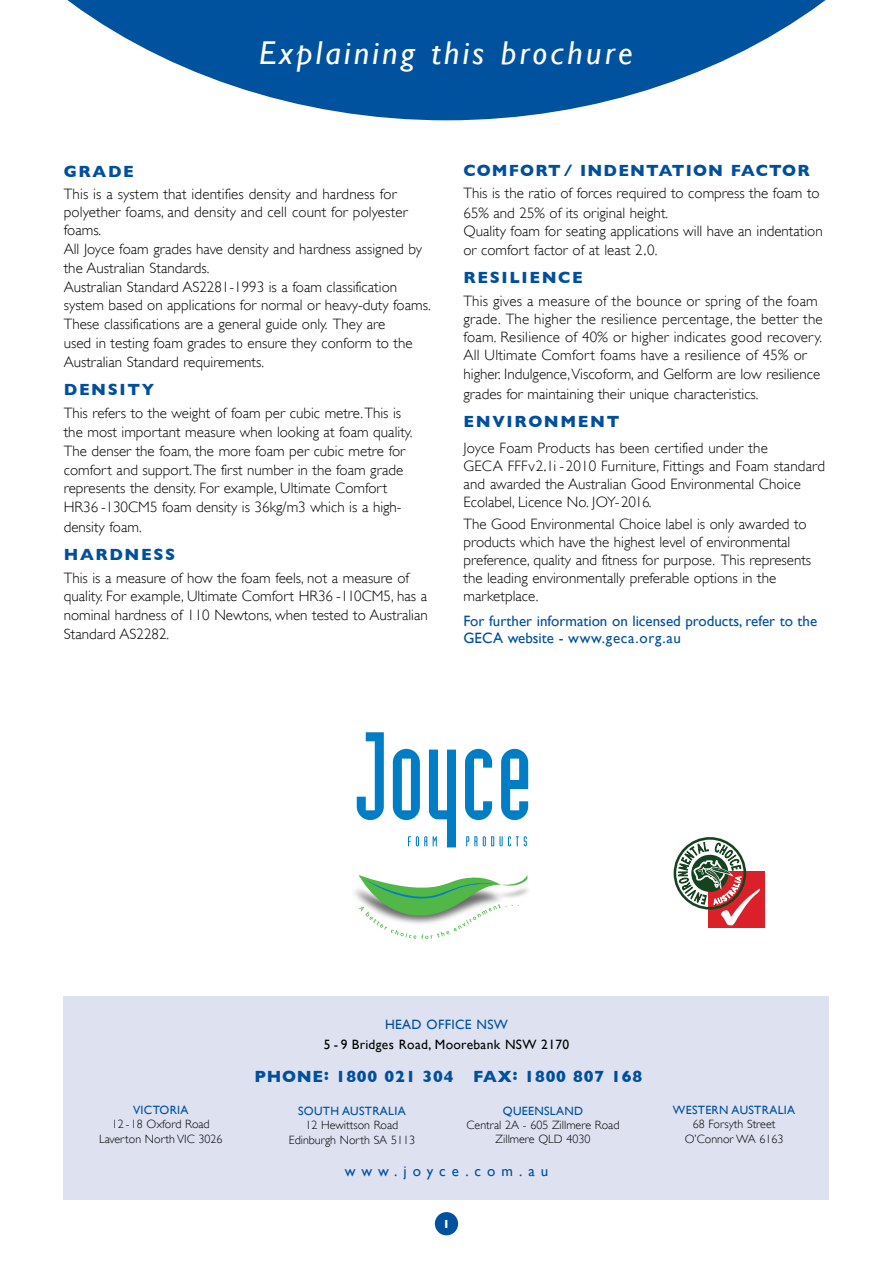
<style>
.page{position:relative;width:893px;height:1263px;background:#fff}
.page>*{position:absolute;margin:0;border:0;box-sizing:border-box;transform-origin:0 0}
.t1{font:italic 33px "Gill Sans";letter-spacing:.1em;color:#fff}
.t2{font:700 16.5px "Gill Sans";letter-spacing:.1em;color:#004f9e}
.t3{font:700 16.5px "Gill Sans";letter-spacing:.07em;color:#004f9e}
.t4{font:700 16.5px "Gill Sans";letter-spacing:.05em;color:#004f9e}
.t5{font:300 15px/18px "Gill Sans";color:#000}
.t6{font:15px/16.5px "Gill Sans";color:#004f9e}
.t7{font:15px "Gill Sans";letter-spacing:.4em;color:#004f9e}
.t8{font:13.5px "Gill Sans";letter-spacing:.025em;color:#000}
.t9{font:13.5px "Gill Sans";letter-spacing:.025em;color:#004f9e}
.t10{font:300 12px/14.4px "Gill Sans";color:#000;text-align:center}
.t11{font:12px "Gill Sans";letter-spacing:.025em;color:#004f9e}
.t12{font:700 12px "Gill Sans";color:#fff}
.s1{font-size:18px}
</style>
<div class="page">
<div style="left:64px;top:996px;width:765px;height:203px;background:#dee1f0"></div>
<svg style="left:67px;top:0;width:759px;height:120px;fill:#00529f"></svg>
<svg style="left:466px;top:836px;width:61px;height:10px"></svg>
<svg style="left:357px;top:732px;width:27px;height:88px"></svg>
<svg style="left:393px;top:749px;width:63px;height:98px"></svg>
<svg style="left:465px;top:749px;width:27px;height:71px"></svg>
<svg style="left:501px;top:749px;width:27px;height:71px"></svg>
<svg style="left:359px;top:875px;width:168px;height:64px"></svg>
<div style="left:435px;top:1212px;width:23px;height:23px;background:#0052a0;border-radius:50%"></div>
<svg style="left:674px;top:837px;width:91px;height:91px"></svg>
<h1 class="t1" style="left:259px;top:34px;width:375px">Explaining this brochure</h1>
<p class="t3" style="left:64px;top:162px;width:72px">GRADE</p>
<p class="t5" style="left:64px;top:185px;width:368px;line-height:18.6px">This is a system that identifies density and hardness for polyether foams, and density and cell count for polyester foams.<br>All Joyce foam grades have density and hardness assigned by the Australian Standards.<br>Australian Standard AS2281-1993 is a foam classification system based on applications for normal or heavy-duty foams.<br>These classifications are a general guide only. They are<br>used in testing foam grades to ensure they conform to the Australian Standard requirements.</p>
<p class="t2" style="left:64px;top:380px;width:92px">DENSITY</p>
<p class="t5" style="left:64px;top:404px;width:350px;line-height:18.9px">This refers to the weight of foam per cubic metre. This is the most important measure when looking at foam quality.<br>The denser the foam, the more foam per cubic metre for comfort and support. The first number in the foam grade represents the density. For example, Ultimate Comfort HR36 -130CM5 foam density is 36kg/m3 which is a high&shy;density foam.</p>
<p class="t2" style="left:64px;top:544px;width:113px">HARDNESS</p>
<p class="t5" style="left:64px;top:568px;width:366px;line-height:18.8px">This is a measure of how the foam feels, not a measure of quality. For example, Ultimate Comfort HR36 -110CM5, has a nominal hardness of 110 Newtons, when tested to Australian Standard AS2282.</p>
<p class="t3" style="left:463px;top:161px;width:348px">COMFORT/ INDENTATION FACTOR</p>
<p class="t5" style="left:463px;top:184px;width:358px;line-height:19.5px">This is the ratio of forces required to compress the foam to<br>65% and 25% of its original height.</p>
<p class="t5" style="left:463px;top:221px;width:361px;line-height:19.5px">Quality foam for seating applications will have an indentation or comfort factor of at least 2<span class="s1">.</span>0.</p>
<p class="t2" style="left:463px;top:268px;width:121px">RESILIENCE</p>
<p class="t5" style="left:463px;top:292px;width:361px">This gives a measure of the bounce or spring of the foam grade. The higher the resilience percentage, the better the foam. Resilience of 40% or higher indicates good recovery.<br>All Ultimate Comfort foams have a resilience of 45% or</p>
<p class="t5" style="left:463px;top:364px;width:358px;line-height:19.5px">higher. Indulgence, Viscoform, and Gelform are low resilience grades for maintaining their unique characteristics.</p>
<p class="t2" style="left:463px;top:411px;width:157px">ENVIRONMENT</p>
<p class="t5" style="left:463px;top:439px;width:363px">Joyce Foam Products has been certified under the<br>GECA FFFv2<span class="s1">.</span>1i - 2010 Furniture, Fittings and Foam standard and awarded the Australian Good Environmental Choice Ecolabel, Licence No. JOY-2016.</p>
<p class="t5" style="left:463px;top:515px;width:349px">The Good Environmental Choice label is only awarded to products which have the highest level of environmental preference, quality and fitness for purpose. This represents the leading environmentally preferable options in the marketplace.</p>
<p class="t6" style="left:463px;top:613px;width:355px">For further information on licensed products, refer to the<br>GECA website - www.geca.org.au</p>
<p class="t9" style="left:385px;top:1016px;width:124px">HEAD OFFICE NSW</p>
<p class="t8" style="left:324px;top:1037px;width:247px">5 - 9 Bridges Road, Moorebank NSW 2170</p>
<p class="t11" style="left:133px;top:1103px;width:57px">VICTORIA</p>
<p class="t10" style="left:99px;top:1117px;width:125px">12 - 18 Oxford Road<br>Laverton North VIC 3026</p>
<p class="t4" style="left:254px;top:1067px;width:389px">PHONE: 1800 021 304 FAX: 1800 807 168</p>
<p class="t11" style="left:298px;top:1104px;width:109px">SOUTH AUSTRALIA</p>
<p class="t10" style="left:289px;top:1118px;width:128px">12 Hewittson Road<br>Edinburgh North SA 5113</p>
<p class="t11" style="left:503px;top:1103px;width:82px">QUEENSLAND</p>
<p class="t10" style="left:466px;top:1118px;width:154px">Central 2A - 605 Zillmere Road<br>Zillmere QLD 4030</p>
<p class="t7" style="left:345px;top:1162px;width:205px">www.joyce.com.au</p>
<p class="t12" style="left:443px;top:1217px;width:9px">1</p>
<p class="t11" style="left:673px;top:1103px;width:124px">WESTERN AUSTRALIA</p>
<p class="t10" style="left:685px;top:1117px;width:100px">68 Forsyth Street<br>O’Connor WA 6163</p>
</div>
